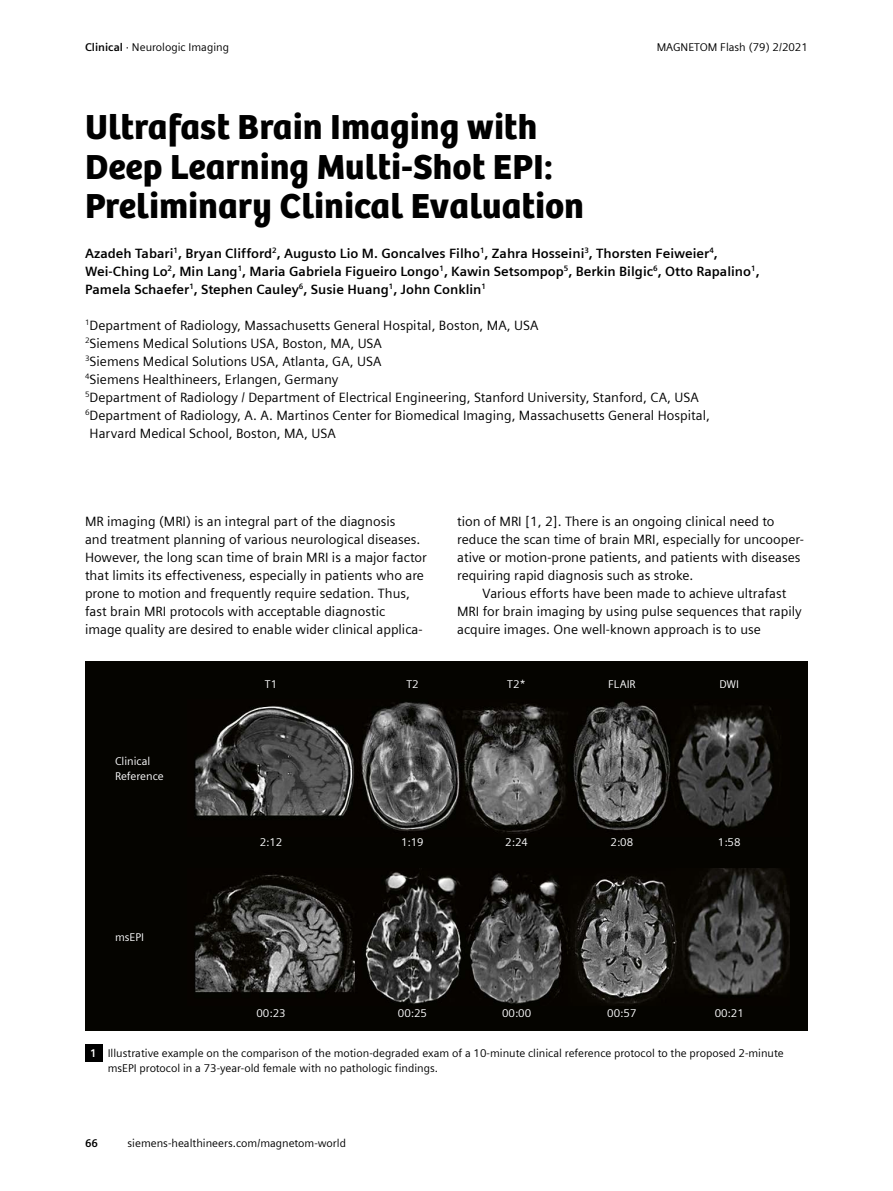
<style>
.page{position:relative;width:893px;height:1191px;background:#fff}
.page>*{position:absolute;margin:0;border:0;box-sizing:border-box;transform-origin:0 0}
.t1{font:36px/39.6px "SH Bree Headline Regular";color:#000}
.t2{font:13.5px/18px "Siemens Sans";color:#000}
.t3{font:700 13.5px/18px "Siemens Sans";color:#000}
.t4{font:11.25px/15px "Siemens Sans";color:#000}
.t5{font:11.25px/15px "Siemens Sans";color:#fff}
.t6{font:700 11.25px "Siemens Sans";color:#000}
.s1{font-weight:700}
.s2{font-weight:700;color:#fff}
</style>
<div class="page">
<div style="left:85px;top:1044px;width:17px;height:17px;background:#000"></div>
<div style="left:85px;top:661px;width:723px;height:369px;background:#050400"></div>
<img style="left:195px;top:868px;width:594px;height:136px">
<img style="left:195px;top:701px;width:578px;height:133px">
<p class="t4" style="left:85px;top:39px;width:146px"><span class="s1">Clinical</span> · Neurologic Imaging</p>
<p class="t4" style="left:657px;top:39px;width:153px">MAGNETOM Flash (79) 2/2021</p>
<h1 class="t1" style="left:85px;top:106px;width:501px">Ultrafast Brain Imaging with<br>Deep Learning Multi-Shot EPI:<br>Preliminary Clinical Evaluation</h1>
<p class="t3" style="left:85px;top:243px;width:676px">Azadeh Tabari<sup>1</sup>, Bryan Clifford<sup>2</sup>, Augusto Lio M. Goncalves Filho<sup>1</sup>, Zahra Hosseini<sup>3</sup>, Thorsten Feiweier<sup>4</sup>,<br>Wei-Ching Lo<sup>2</sup>, Min Lang<sup>1</sup>, Maria Gabriela Figueiro Longo<sup>1</sup>, Kawin Setsompop<sup>5</sup>, Berkin Bilgic<sup>6</sup>, Otto Rapalino<sup>1</sup>,<br>Pamela Schaefer<sup>1</sup>, Stephen Cauley<sup>6</sup>, Susie Huang<sup>1</sup>, John Conklin<sup>1</sup></p>
<p class="t2" style="left:85px;top:315px;width:455px"><sup>1</sup>Department of Radiology, Massachusetts General Hospital, Boston, MA, USA</p>
<p class="t2" style="left:85px;top:333px;width:298px"><sup>2</sup>Siemens Medical Solutions USA, Boston, MA, USA</p>
<p class="t2" style="left:85px;top:351px;width:298px"><sup>3</sup>Siemens Medical Solutions USA, Atlanta, GA, USA</p>
<p class="t2" style="left:85px;top:369px;width:255px"><sup>4</sup>Siemens Healthineers, Erlangen, Germany</p>
<p class="t2" style="left:85px;top:387px;width:615px"><sup>5</sup>Department of Radiology / Department of Electrical Engineering, Stanford University, Stanford, CA, USA</p>
<p class="t2" style="left:85px;top:405px;width:626px"><sup>6</sup>Department of Radiology, A. A. Martinos Center for Biomedical Imaging, Massachusetts General Hospital,</p>
<p class="t2" style="left:90px;top:423px;width:248px">Harvard Medical School, Boston, MA, USA</p>
<p class="t2" style="left:85px;top:511px;width:343px">MR imaging (MRI) is an integral part of the diagnosis<br>and treatment planning of various neurological diseases.<br>However, the long scan time of brain MRI is a major factor that limits its effectiveness, especially in patients who are prone to motion and frequently require sedation. Thus, fast brain MRI protocols with acceptable diagnostic<br>image quality are desired to enable wider clinical applica-</p>
<p class="t2" style="left:457px;top:511px;width:348px">tion of MRI [1, 2]. There is an ongoing clinical need to reduce the scan time of brain MRI, especially for uncooper&shy;ative or motion-prone patients, and patients with diseases requiring rapid diagnosis such as stroke.</p>
<p class="t2" style="left:457px;top:583px;width:346px;text-indent:26px">Various efforts have been made to achieve ultrafast<br>MRI for brain imaging by using pulse sequences that rapily acquire images. One well-known approach is to use</p>
<p class="t5" style="left:115px;top:753px;width:50px">Clinical<br>Reference</p>
<p class="t5" style="left:115px;top:929px;width:31px">msEPI</p>
<p class="t5" style="left:265px;top:676px;width:14px">T1</p>
<p class="t5" style="left:260px;top:833px;width:24px">2:12</p>
<p class="t5" style="left:256px;top:1004px;width:31px">00:23</p>
<p class="t5" style="left:406px;top:676px;width:14px">T2</p>
<p class="t5" style="left:507px;top:676px;width:20px">T2*</p>
<p class="t5" style="left:608px;top:676px;width:29px">FLAIR</p>
<p class="t5" style="left:719px;top:676px;width:21px">DWI</p>
<p class="t5" style="left:401px;top:833px;width:24px">1:19</p>
<p class="t5" style="left:505px;top:833px;width:24px">2:24</p>
<p class="t5" style="left:610px;top:833px;width:24px">2:08</p>
<p class="t5" style="left:718px;top:833px;width:24px">1:58</p>
<p class="t5" style="left:398px;top:1004px;width:31px">00:25</p>
<p class="t5" style="left:502px;top:1004px;width:31px">00:00</p>
<p class="t5" style="left:607px;top:1004px;width:31px">00:57</p>
<p class="t5" style="left:715px;top:1004px;width:31px">00:21</p>
<p class="t4" style="left:108px;top:1045px;width:678px;text-indent:-17px"><span class="s2">1</span> Illustrative example on the comparison of the motion-degraded exam of a 10-minute clinical reference protocol to the proposed 2-minute msEPI protocol in a 73-year-old female with no pathologic findings.</p>
<p class="t6" style="left:85px;top:1135px;width:15px">66</p>
<p class="t4" style="left:128px;top:1135px;width:220px">siemens-healthineers.com/magnetom-world</p>
</div>
